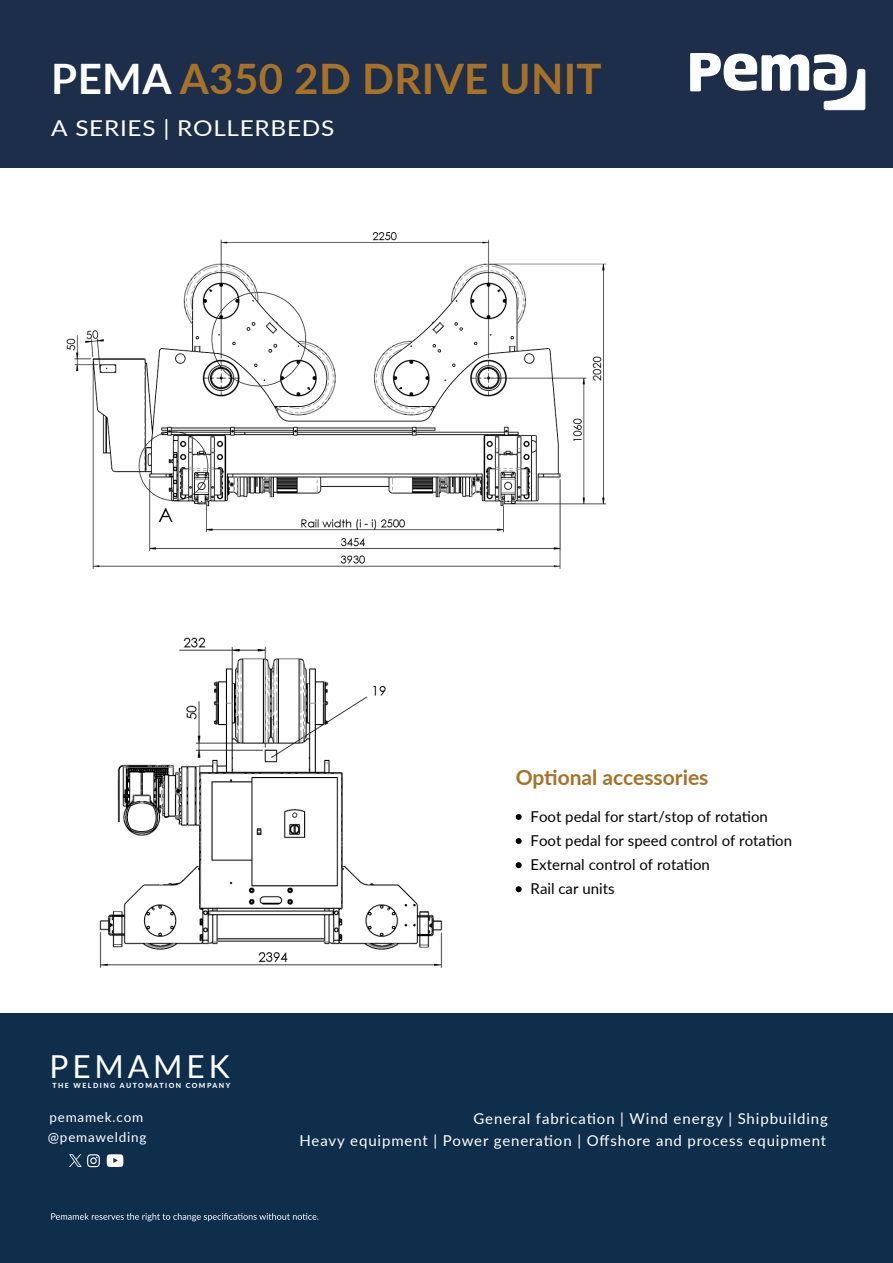
<style>
.page{position:relative;width:893px;height:1263px;background:#fff}
.page>*{position:absolute;margin:0;border:0;box-sizing:border-box;transform-origin:0 0}
.t1{font:700 42px "Lato";letter-spacing:.01em;color:#a87226}
.t2{font:31.65px "Lato";letter-spacing:.125em;color:#fff}
.t3{font:21.9px "Lato";letter-spacing:.03em;color:#fff;scale:1.12 1}
.t4{font:700 21px "Lato";color:#a87226}
.t5{font:15px/24.2px "Lato";color:#000}
.t6{font:15px/22.5px "Lato";letter-spacing:.06em;color:#fff;text-align:right}
.t7{font:13.5px/20px "Lato";letter-spacing:.06em;color:#fff}
.t8{font:800 7.05px "Lato";letter-spacing:.21em;color:#fff}
.s1{color:#fff}
</style>
<div class="page">
<div style="left:0;top:0;width:893px;height:168px;background:#1d2e4a"></div>
<svg style="left:690px;top:53px;width:175px;height:57px"></svg>
<img style="left:66px;top:232px;width:541px;height:337px">
<img style="left:75px;top:637px;width:395px;height:377px">
<div style="left:0;top:1014px;width:893px;height:249px;background:#0f2e4c"></div>
<svg style="left:69px;top:1154px;width:31px;height:13px"></svg>
<svg style="left:107px;top:1154px;width:16px;height:13px"></svg>
<svg style="left:51px;top:1213px;width:267px;height:8px"></svg>
<svg style="left:516px;top:814px;width:6px;height:6px"></svg>
<svg style="left:516px;top:838px;width:6px;height:6px"></svg>
<svg style="left:516px;top:862px;width:6px;height:6px"></svg>
<svg style="left:516px;top:886px;width:6px;height:6px"></svg>
<h1 class="t1" style="left:51px;top:47px;width:552px"><span class="s1">PEMA</span> A350 2D DRIVE UNIT</h1>
<h3 class="t3" style="left:51px;top:112px;width:254px">A SERIES | ROLLERBEDS</h3>
<h2 class="t2" style="left:50px;top:1043px;width:182px">PEMAMEK</h2>
<p class="t8" style="left:52px;top:1080px;width:179px">THE WELDING AUTOMATION COMPANY</p>
<h3 class="t4" style="left:516px;top:762px;width:194px">Optional accessories</h3>
<p class="t5" style="left:531px;top:804px;width:263px">Foot pedal for start/stop of rotation<br>Foot pedal for speed control of rotation<br>External control of rotation<br>Rail car units</p>
<p class="t7" style="left:48px;top:1107px;width:100px">pemamek.com @pemawelding</p>
<p class="t6" style="left:300px;top:1106px;width:530px">General fabrication | Wind energy | Shipbuilding<br>Heavy equipment | Power generation | Offshore and process equipment</p>
</div>
